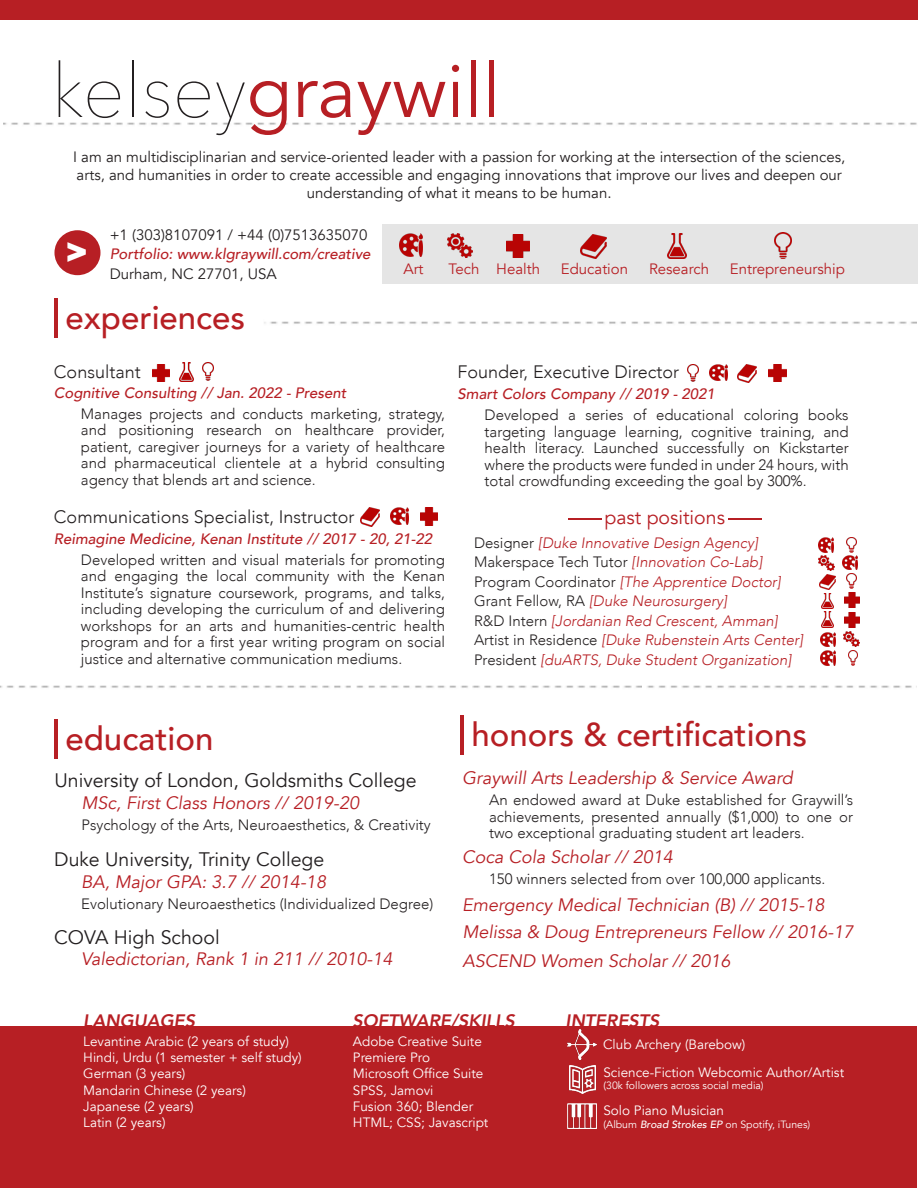
<style>
.page{position:relative;width:918px;height:1188px;background:#fff}
.page>*{position:absolute;margin:0;border:0;box-sizing:border-box;transform-origin:0 0}
.t1{font:75px "Avenir";color:#b71f24}
.t2{font:800 36px "Avenir Next";color:#fff}
.t3{font:500 33px "Avenir";color:#b71f24}
.t4{font:19.5px "Avenir";color:#231f20}
.t5{font:19.5px "Avenir";color:#b71f24}
.t6{font:italic 18px "Avenir";color:#b71f24}
.t7{font:300 18px "Avenir";color:#231f20}
.t8{font:italic 800 18px "Avenir";color:#b71f24}
.t9{font:300 15px/16.5px "Avenir";color:#231f20;text-align:justify}
.t10{font:15px/18px "Avenir";color:#231f20;text-align:center}
.t11{font:italic 300 15px "Avenir";color:#b71f24}
.t12{font:italic 500 15px "Avenir";color:#b71f24}
.t13{font:15px "Avenir";color:#b71f24}
.t14{font:13.5px "Avenir";color:#fff}
.t15{font:10.5px "Avenir";color:#fff}
.s1{font-family:"Avenir Next";font-weight:200;color:#231f20}
.s2{font-style:normal;color:#231f20}
.s3{font-style:italic;color:#b71f24}
.s4{font-weight:500;font-style:italic}
</style>
<div class="page">
<img style="left:3px;top:122px;width:643px;height:3px">
<img style="left:651px;top:122px;width:266px;height:3px">
<div style="left:54px;top:230px;width:46px;height:45px;background:#b71f24;border-radius:50%"></div>
<hr style="left:54px;top:298px;width:4px;height:40px;background:#b71f24">
<div style="left:382px;top:225px;width:536px;height:59px;background:#e5e5e5"></div>
<img style="left:506px;top:234px;width:23px;height:23px">
<img style="left:667px;top:234px;width:19px;height:24px">
<img style="left:775px;top:233px;width:16px;height:26px">
<img style="left:448px;top:234px;width:24px;height:24px">
<img style="left:400px;top:234px;width:23px;height:22px">
<img style="left:581px;top:234px;width:25px;height:25px">
<img style="left:769px;top:364px;width:17px;height:17px">
<img style="left:688px;top:364px;width:11px;height:18px">
<img style="left:710px;top:364px;width:17px;height:17px">
<img style="left:738px;top:364px;width:19px;height:18px">
<img style="left:361px;top:508px;width:18px;height:18px">
<img style="left:391px;top:508px;width:17px;height:17px">
<img style="left:420px;top:508px;width:18px;height:17px">
<hr style="left:568px;top:518px;width:34px;height:2px;background:#b71f24">
<hr style="left:728px;top:518px;width:34px;height:2px;background:#b71f24">
<img style="left:821px;top:593px;width:12px;height:16px">
<img style="left:818px;top:555px;width:16px;height:16px">
<img style="left:843px;top:555px;width:15px;height:15px">
<img style="left:821px;top:612px;width:12px;height:16px">
<img style="left:819px;top:574px;width:16px;height:15px">
<img style="left:847px;top:574px;width:10px;height:15px">
<img style="left:844px;top:593px;width:15px;height:15px">
<img style="left:844px;top:612px;width:15px;height:15px">
<img style="left:820px;top:632px;width:15px;height:15px">
<img style="left:843px;top:631px;width:16px;height:16px">
<img style="left:820px;top:651px;width:15px;height:14px">
<img style="left:848px;top:651px;width:10px;height:15px">
<img style="left:0;top:685px;width:642px;height:3px">
<img style="left:647px;top:685px;width:270px;height:3px">
<hr style="left:54px;top:719px;width:4px;height:40px;background:#b71f24">
<hr style="left:460px;top:715px;width:4px;height:40px;background:#b71f24">
<div style="left:1px;top:1027px;width:916px;height:161px;background:#b71f24"></div>
<img style="left:567px;top:1030px;width:30px;height:30px">
<img style="left:569px;top:1066px;width:26px;height:28px">
<img style="left:567px;top:1103px;width:30px;height:26px">
<div style="left:0;top:0;width:918px;height:20px;background:#b71f24"></div>
<img style="left:152px;top:364px;width:17px;height:17px">
<img style="left:180px;top:363px;width:14px;height:18px">
<img style="left:203px;top:363px;width:11px;height:18px">
<img style="left:264px;top:321px;width:653px;height:3px">
<img style="left:819px;top:537px;width:15px;height:15px">
<img style="left:847px;top:537px;width:9px;height:16px">
<p class="t1" style="left:51px;top:47px;width:451px"><span class="s1">kelsey</span>graywill</p>
<p class="t10" style="left:73px;top:148px;width:774px">I am an multidisciplinarian and service-oriented leader with a passion for working at the intersection of the sciences, arts, and humanities in order to create accessible and engaging innovations that improve our lives and deepen our understanding of what it means to be human.</p>
<p class="t10" style="left:110px;top:226px;width:259px">+1 (303)8107091 / +44 (0)7513635070</p>
<p class="t12" style="left:110px;top:245px;width:262px">Portfolio: www.klgraywill.com/creative</p>
<p class="t10" style="left:110px;top:265px;width:169px">Durham, NC 27701, USA</p>
<p class="t2" style="left:65px;top:228px;width:25px">&gt;</p>
<p class="t13" style="left:403px;top:260px;width:22px">Art</p>
<p class="t13" style="left:449px;top:260px;width:93px">Tech Health</p>
<p class="t13" style="left:561px;top:260px;width:69px">Education</p>
<p class="t13" style="left:649px;top:260px;width:62px">Research</p>
<p class="t13" style="left:730px;top:260px;width:116px">Entrepreneurship</p>
<p class="t3" style="left:65px;top:289px;width:181px">experiences</p>
<p class="t7" style="left:54px;top:361px;width:88px">Consultant</p>
<p class="t12" style="left:54px;top:383px;width:294px">Cognitive Consulting // Jan. 2022 - Present</p>
<p class="t9" style="left:81px;top:405px;width:366px">Manages projects and conducts marketing, strategy, and positioning research on healthcare provider, patient, caregiver journeys for a variety of healthcare and pharmaceutical clientele at a hybrid consulting agency that blends art and science.</p>
<p class="t7" style="left:54px;top:506px;width:302px">Communications Specialist, Instructor</p>
<p class="t12" style="left:54px;top:530px;width:380px">Reimagine Medicine, Kenan Institute // 2017 - 20, 21-22</p>
<p class="t9" style="left:81px;top:552px;width:366px">Developed written and visual materials for promoting and engaging the local community with the Kenan Institute’s signature coursework, programs, and talks, including developing the curriculum of and delivering workshops for an arts and humanities-centric health program and for a first year writing program on social justice and alternative communication mediums.</p>
<p class="t7" style="left:458px;top:361px;width:223px">Founder, Executive Director</p>
<p class="t12" style="left:458px;top:385px;width:259px">Smart Colors Company // 2019 - 2021</p>
<p class="t9" style="left:485px;top:407px;width:366px">Developed a series of educational coloring books targeting language learning, cognitive training, and health literacy. Launched successfully on Kickstarter where the products were funded in under 24 hours, with total crowdfunding exceeding the goal by 300%.</p>
<p class="t5" style="left:604px;top:506px;width:122px">past positions</p>
<p class="t11" style="left:474px;top:534px;width:286px"><span class="s2">Designer</span> [Duke Innovative Design Agency]</p>
<p class="t9" style="left:474px;top:554px;width:290px">Makerspace Tech Tutor <span class="s3">[Innovation Co-Lab]</span></p>
<p class="t11" style="left:474px;top:573px;width:308px"><span class="s2">Program Coordinator</span> [The Apprentice Doctor]</p>
<p class="t11" style="left:474px;top:592px;width:254px"><span class="s2">Grant Fellow, RA</span> [Duke Neurosurgery]</p>
<p class="t11" style="left:474px;top:612px;width:305px"><span class="s2">R&amp;D Intern</span> [Jordanian Red Crescent, Amman]</p>
<p class="t11" style="left:474px;top:631px;width:331px"><span class="s2">Artist in Residence</span> [Duke Rubenstein Arts Center]</p>
<p class="t11" style="left:474px;top:651px;width:319px"><span class="s2">President</span> [duARTS, Duke Student Organization]</p>
<p class="t3" style="left:65px;top:709px;width:149px">education</p>
<p class="t4" style="left:54px;top:769px;width:364px">University of London, Goldsmiths College</p>
<p class="t6" style="left:81px;top:792px;width:279px">MSc, First Class Honors // 2019-20</p>
<p class="t9" style="left:81px;top:816px;width:351px">Psychology of the Arts, Neuroaesthetics, &amp; Creativity</p>
<p class="t4" style="left:54px;top:848px;width:272px">Duke University, Trinity College</p>
<p class="t6" style="left:81px;top:871px;width:246px">BA, Major GPA: 3.7 // 2014-18</p>
<p class="t9" style="left:81px;top:896px;width:354px">Evolutionary Neuroaesthetics (Individualized Degree)</p>
<p class="t4" style="left:54px;top:926px;width:167px">COVA High School</p>
<p class="t6" style="left:81px;top:948px;width:313px">Valedictorian, Rank 1 in 211 // 2010-14</p>
<p class="t3" style="left:472px;top:706px;width:337px">honors &amp; certifications</p>
<p class="t6" style="left:462px;top:767px;width:332px">Graywill Arts Leadership &amp; Service Award</p>
<p class="t9" style="left:489px;top:792px;width:366px">An endowed award at Duke established for Graywill’s achievements, presented annually ($1,000) to one or two exceptional graduating student art leaders.</p>
<p class="t6" style="left:462px;top:846px;width:212px">Coca Cola Scholar // 2014</p>
<p class="t9" style="left:489px;top:871px;width:338px">150 winners selected from over 100,000 applicants.</p>
<p class="t6" style="left:462px;top:894px;width:364px">Emergency Medical Technician (B) // 2015-18</p>
<p class="t6" style="left:462px;top:921px;width:393px">Melissa &amp; Doug Entrepreneurs Fellow // 2016-17</p>
<p class="t6" style="left:462px;top:950px;width:270px">ASCEND Women Scholar // 2016</p>
<p class="t8" style="left:83px;top:1010px;width:113px">LANGUAGES</p>
<p class="t14" style="left:83px;top:1033px;width:207px">Levantine Arabic (2 years of study)</p>
<p class="t14" style="left:83px;top:1050px;width:220px">Hindi, Urdu (1 semester + self study)</p>
<p class="t14" style="left:83px;top:1066px;width:104px">German (3 years)</p>
<p class="t14" style="left:83px;top:1082px;width:164px">Mandarin Chinese (2 years)</p>
<p class="t14" style="left:83px;top:1098px;width:112px">Japanese (2 years)</p>
<p class="t14" style="left:83px;top:1114px;width:84px">Latin (2 years)</p>
<p class="t8" style="left:353px;top:1010px;width:164px">SOFTWARE/SKILLS</p>
<p class="t14" style="left:353px;top:1033px;width:131px">Adobe Creative Suite</p>
<p class="t14" style="left:353px;top:1050px;width:79px">Premiere Pro</p>
<p class="t14" style="left:353px;top:1066px;width:132px">Microsoft Office Suite</p>
<p class="t14" style="left:353px;top:1082px;width:82px">SPSS, Jamovi</p>
<p class="t14" style="left:353px;top:1098px;width:122px">Fusion 360; Blender</p>
<p class="t14" style="left:353px;top:1114px;width:137px">HTML; CSS; Javascript</p>
<p class="t8" style="left:566px;top:1010px;width:95px">INTERESTS</p>
<p class="t14" style="left:603px;top:1036px;width:144px">Club Archery (Barebow)</p>
<p class="t14" style="left:603px;top:1064px;width:242px">Science-Fiction Webcomic Author/Artist</p>
<p class="t15" style="left:603px;top:1079px;width:162px">(30k followers across social media)</p>
<p class="t14" style="left:603px;top:1102px;width:122px">Solo Piano Musician</p>
<p class="t15" style="left:603px;top:1118px;width:208px">(Album <span class="s4">Broad Strokes EP</span> on Spotify, iTunes)</p>
</div>
